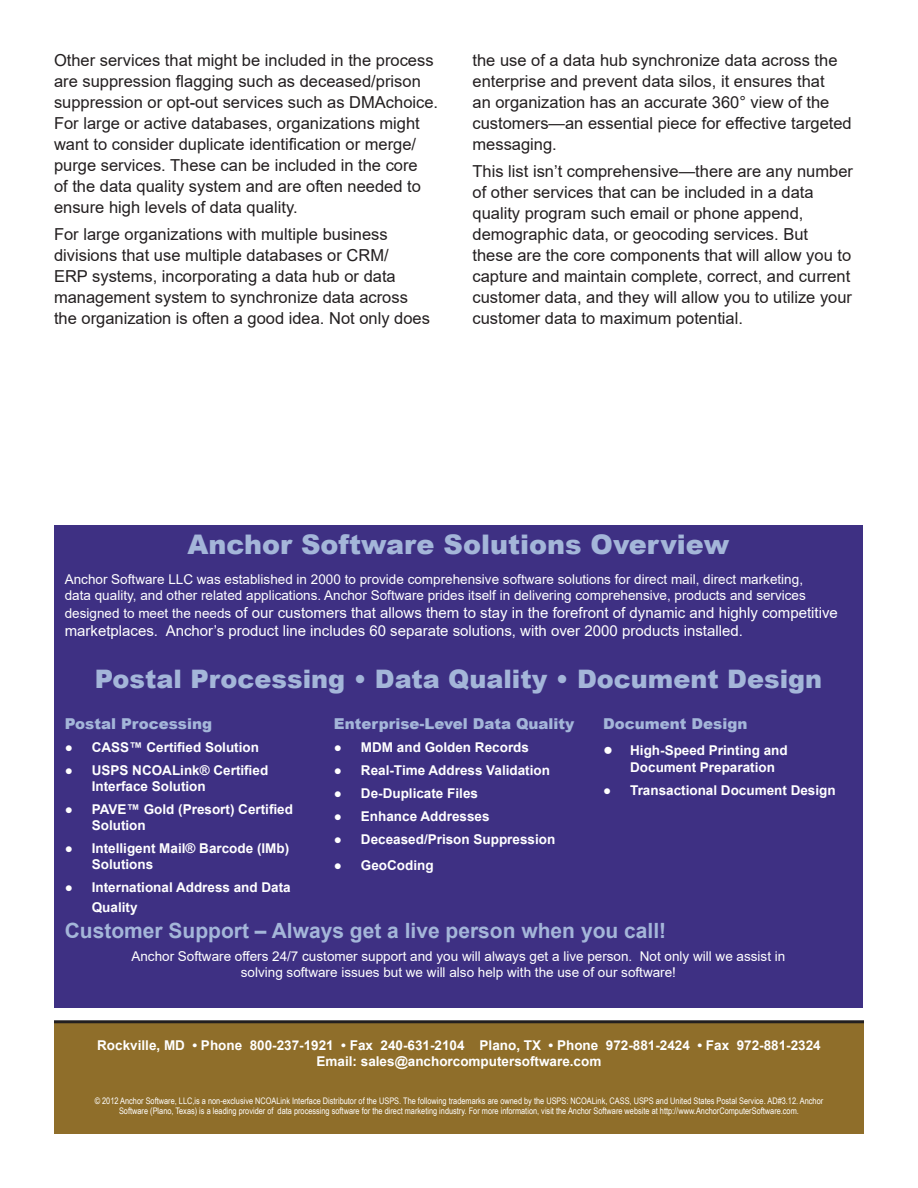
<style>
.page{position:relative;width:918px;height:1188px;background:#fff}
.page>*{position:absolute;margin:0;border:0;box-sizing:border-box;transform-origin:0 0}
.Main_Head{font:900 27px "Arial";color:#a4b6d9}
.Main_Head-2{font:900 25.5px "Arial";color:#a4b6d9}
.Bullet_text{font:700 21px "Arial";color:#a4b6d9}
.Body_Text{font:16.5px/21px "Arial";color:#231f20}
.Body_Text-2{font:15px/18px "Arial";color:#fff}
.Head_1{font:900 15px "Arial";color:#a4b6d9}
.Bullet_text-2{font:700 13.5px/16.2px "Arial";color:#fff}
.Body_Text-3{font:13.5px/16.2px "Arial";color:#fff}
.t1{font:9px/10.8px "Arial Narrow";color:#fff;text-align:center}
.s1{font-size:13.5px}
.s2{font-size:16.5px}
</style>
<div class="page">
<div style="left:54px;top:1023px;width:810px;height:111px;background:#8f6e2a"></div>
<hr style="left:54px;top:1020px;width:810px;height:3px;background:#231f20">
<div style="left:55px;top:526px;width:808px;height:482px;background:#3e3083"></div>
<p class="Body_Text" style="left:54px;top:50px;width:386px">Other services that might be included in the process are suppression flagging such as deceased/prison suppression or opt-out services such as DMAchoice.<br>For large or active databases, organizations might want to consider duplicate identification or merge/ purge services. These can be included in the core<br>of the data quality system and are often needed to ensure high levels of data quality.</p>
<p class="Body_Text" style="left:54px;top:224px;width:378px">For large organizations with multiple business divisions that use multiple databases or CRM/<br>ERP systems, incorporating a data hub or data management system to synchronize data across the organization is often a good idea. Not only does</p>
<p class="Body_Text" style="left:472px;top:50px;width:381px">the use of a data hub synchronize data across the enterprise and prevent data silos, it ensures that<br>an organization has an accurate 360° view of the customers—an essential piece for effective targeted messaging.</p>
<p class="Body_Text" style="left:472px;top:161px;width:382px">This list isn’t comprehensive—there are any number of other services that can be included in a data quality program such email or phone append, demographic data, or geocoding services. But<br>these are the core components that will allow you to capture and maintain complete, correct, and current customer data, and they will allow you to utilize your customer data to maximum potential.</p>
<p class="Main_Head" style="left:187px;top:525px;width:544px">Anchor Software Solutions Overview</p>
<p class="Body_Text-3" style="left:65px;top:571px;width:743px">Anchor Software LLC was established in 2000 to provide comprehensive software solutions for direct mail, direct marketing, data quality, and other related applications. Anchor Software prides itself in delivering comprehensive, products and services</p>
<p class="Body_Text-2" style="left:65px;top:603px;width:775px"><span class="s1">designed to meet the needs</span> of our customers that allows them to stay in the forefront of dynamic and highly competitive marketplaces. Anchor’s product line includes 60 separate solutions, with over 2000 products installed.</p>
<p class="Main_Head-2" style="left:95px;top:661px;width:729px">Postal Processing • Data Quality • Document Design</p>
<p class="Head_1" style="left:65px;top:713px;width:149px">Postal Processing</p>
<p class="Bullet_text-2" style="left:65px;top:739px;width:196px">● CASS™ Certified Solution</p>
<p class="Bullet_text-2" style="left:92px;top:762px;width:178px;text-indent:-27px">● USPS NCOALink® Certified<br>Interface Solution</p>
<p class="Bullet_text-2" style="left:92px;top:801px;width:203px;text-indent:-27px">● PAVE™ Gold (Presort) Certified<br>Solution</p>
<p class="Bullet_text-2" style="left:92px;top:840px;width:199px;text-indent:-27px">● Intelligent Mail® Barcode (IMb)<br>Solutions</p>
<p class="Bullet_text-2" style="left:92px;top:878px;width:201px;line-height:19.8px;text-indent:-27px">● International Address and Data<br>Quality</p>
<p class="Head_1" style="left:334px;top:713px;width:242px">Enterprise-Level Data Quality</p>
<p class="Bullet_text-2" style="left:334px;top:739px;width:197px">● MDM and Golden Records</p>
<p class="Bullet_text-2" style="left:334px;top:762px;width:218px">● Real-Time Address Validation</p>
<p class="Bullet_text-2" style="left:334px;top:785px;width:146px">● De-Duplicate Files</p>
<p class="Bullet_text-2" style="left:334px;top:808px;width:157px">● Enhance Addresses</p>
<p class="Bullet_text-2" style="left:334px;top:831px;width:223px">● Deceased/Prison Suppression</p>
<p class="Bullet_text-2" style="left:334px;top:858px;width:101px">● GeoCoding</p>
<p class="Head_1" style="left:603px;top:713px;width:146px">Document Design</p>
<p class="Bullet_text-2" style="left:630px;top:743px;width:159px;text-indent:-27px"><span class="s2">●</span> High-Speed Printing and<br>Document Preparation</p>
<p class="Bullet_text-2" style="left:603px;top:782px;width:234px">● Transactional Document Design</p>
<p class="Bullet_text" style="left:65px;top:916px;width:603px">Customer Support – Always get a live person when you call!</p>
<p class="Body_Text-3" style="left:131px;top:948px;width:655px;text-align:center">Anchor Software offers 24/7 customer support and you will always get a live person. Not only will we assist in solving software issues but we will also help with the use of our software!</p>
<p class="Bullet_text-2" style="left:97px;top:1037px;width:725px">Rockville, MD • Phone 800-237-1921 • Fax 240-631-2104 Plano, TX • Phone 972-881-2424 • Fax 972-881-2324</p>
<p class="Bullet_text-2" style="left:317px;top:1053px;width:286px">Email: sales@anchorcomputersoftware.com</p>
<p class="t1" style="left:95px;top:1095px;width:730px">© 2012 Anchor Software, LLC,is a non-exclusive NCOALink Interface Distributor of the USPS. The following trademarks are owned by the USPS: NCOALink, CASS, USPS and United States Postal Service. AD#3.12. Anchor<br>Software (Plano, Texas) is a leading provider of data processing software for the direct marketing industry. For more information, visit the Anchor Software website at http://www.AnchorComputerSoftware.com.</p>
</div>
